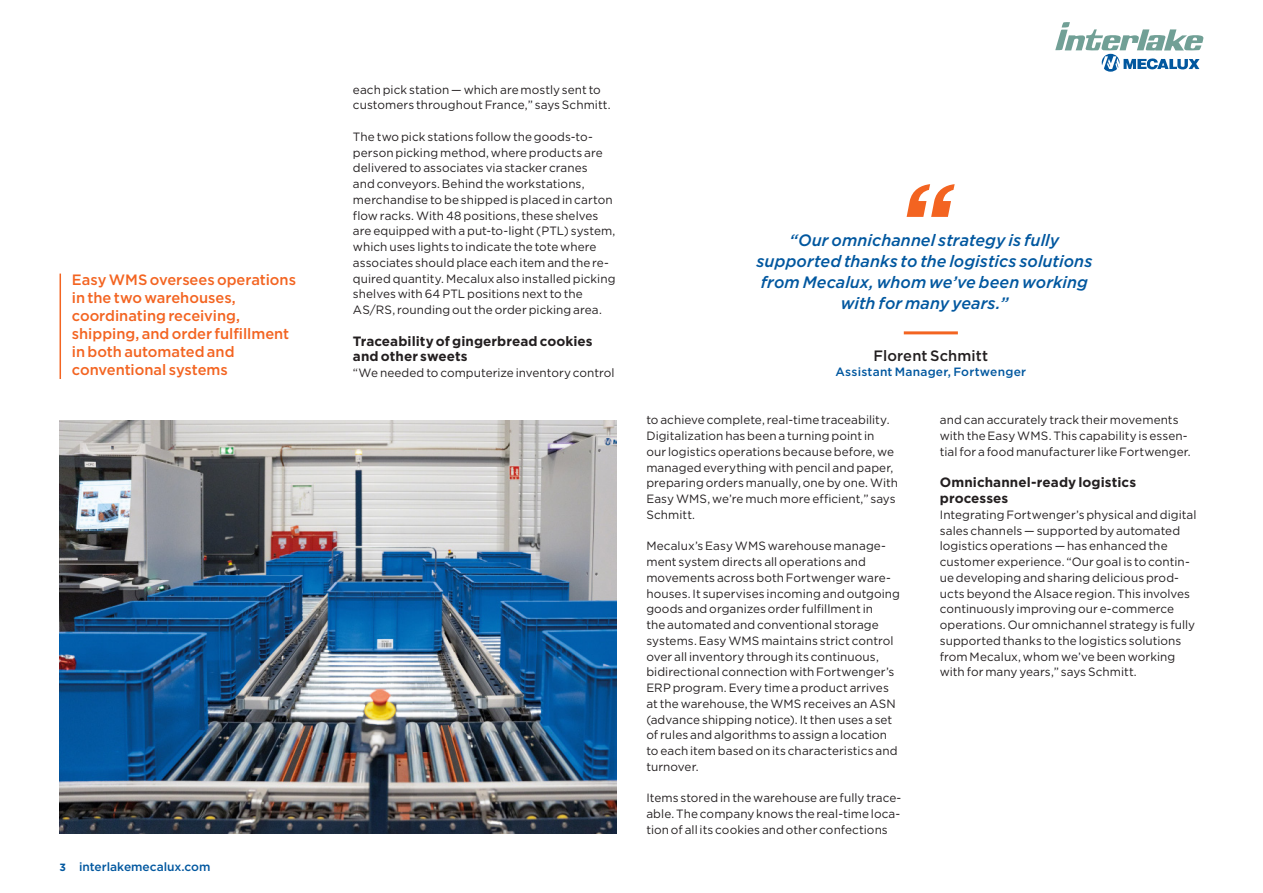
<style>
.page{position:relative;width:1263px;height:893px;background:#fff}
.page>*{position:absolute;margin:0;border:0;box-sizing:border-box;transform-origin:0 0}
.t1{font:italic 500 16.5px/21px "Gotham";letter-spacing:.005em;color:#01579f;text-align:center}
.t2{font:500 15px/18px "Gotham";color:#f36421}
.t3{font:500 15px "Gotham";letter-spacing:.01em;color:#231f20}
.t4{font:700 13.5px/15.8px "Gotham";letter-spacing:.005em;color:#231f20}
.t5{font:12px/15.8px "Gotham";letter-spacing:.005em;color:#231f20}
.t6{font:500 12px "Gotham";letter-spacing:.015em;color:#01579f}
.s1{font-weight:700;font-size:10.5px}
</style>
<div class="page">
<svg style="left:1055px;top:22px;width:148px;height:50px"></svg>
<hr style="left:904px;top:331px;width:54px;height:3px;background:#f36421">
<svg style="left:907px;top:184px;width:48px;height:33px"></svg>
<img style="left:60px;top:420px;width:557px;height:413px">
<hr style="left:60px;top:274px;width:1px;height:105px;background:#f36421">
<p class="t2" style="left:72px;top:270px;width:226px">Easy WMS oversees operations in the two warehouses, coordinating receiving, shipping, and order fulfillment in both automated and conventional systems</p>
<p class="t6" style="left:60px;top:859px;width:153px"><span class="s1">3</span> interlakemecalux.com</p>
<p class="t5" style="left:353px;top:81px;width:259px">each pick station — which are mostly sent to customers throughout France,” says Schmitt.</p>
<p class="t5" style="left:353px;top:128px;width:264px">The two pick stations follow the goods-to&shy;person picking method, where products are delivered to associates via stacker cranes<br>and conveyors. Behind the workstations, merchandise to be shipped is placed in carton flow racks. With 48 positions, these shelves are equipped with a put-to-light (PTL) system, which uses lights to indicate the tote where associates should place each item and the re&shy;quired quantity. Mecalux also installed picking shelves with 64 PTL positions next to the AS/RS, rounding out the order picking area.</p>
<p class="t4" style="left:353px;top:333px;width:241px">Traceability of gingerbread cookies and other sweets</p>
<p class="t5" style="left:353px;top:365px;width:263px">“We needed to computerize inventory control</p>
<h1 class="t1" style="left:756px;top:230px;width:337px">“Our omnichannel strategy is fully supported thanks to the logistics solutions from Mecalux, whom we’ve been working with for many years.”</h1>
<p class="t3" style="left:873px;top:346px;width:116px">Florent Schmitt</p>
<p class="t6" style="left:835px;top:364px;width:192px">Assistant Manager, Fortwenger</p>
<p class="t5" style="left:646px;top:412px;width:253px">to achieve complete, real-time traceability.<br>Digitalization has been a turning point in<br>our logistics operations because before, we managed everything with pencil and paper, preparing orders manually, one by one. With Easy WMS, we’re much more efficient,” says Schmitt.</p>
<p class="t5" style="left:646px;top:538px;width:255px">Mecalux’s Easy WMS warehouse manage&shy;ment system directs all operations and movements across both Fortwenger ware&shy;houses. It supervises incoming and outgoing goods and organizes order fulfillment in<br>the automated and conventional storage systems. Easy WMS maintains strict control over all inventory through its continuous, bidirectional connection with Fortwenger’s ERP program. Every time a product arrives at the warehouse, the WMS receives an ASN (advance shipping notice). It then uses a set of rules and algorithms to assign a location to each item based on its characteristics and turnover.</p>
<p class="t5" style="left:646px;top:790px;width:256px;text-align:justify">Items stored in the warehouse are fully trace&shy;able. The company knows the real-time loca&shy;tion of all its cookies and other confections</p>
<p class="t5" style="left:940px;top:412px;width:253px">and can accurately track their movements with the Easy WMS. This capability is essen&shy;tial for a food manufacturer like Fortwenger.</p>
<p class="t4" style="left:940px;top:475px;width:198px">Omnichannel-ready logistics processes</p>
<p class="t5" style="left:940px;top:506px;width:258px">Integrating Fortwenger’s physical and digital sales channels — supported by automated logistics operations — has enhanced the customer experience. “Our goal is to contin&shy;ue developing and sharing delicious prod&shy;ucts beyond the Alsace region. This involves continuously improving our e-commerce operations. Our omnichannel strategy is fully supported thanks to the logistics solutions from Mecalux, whom we’ve been working with for many years,” says Schmitt.</p>
</div>
